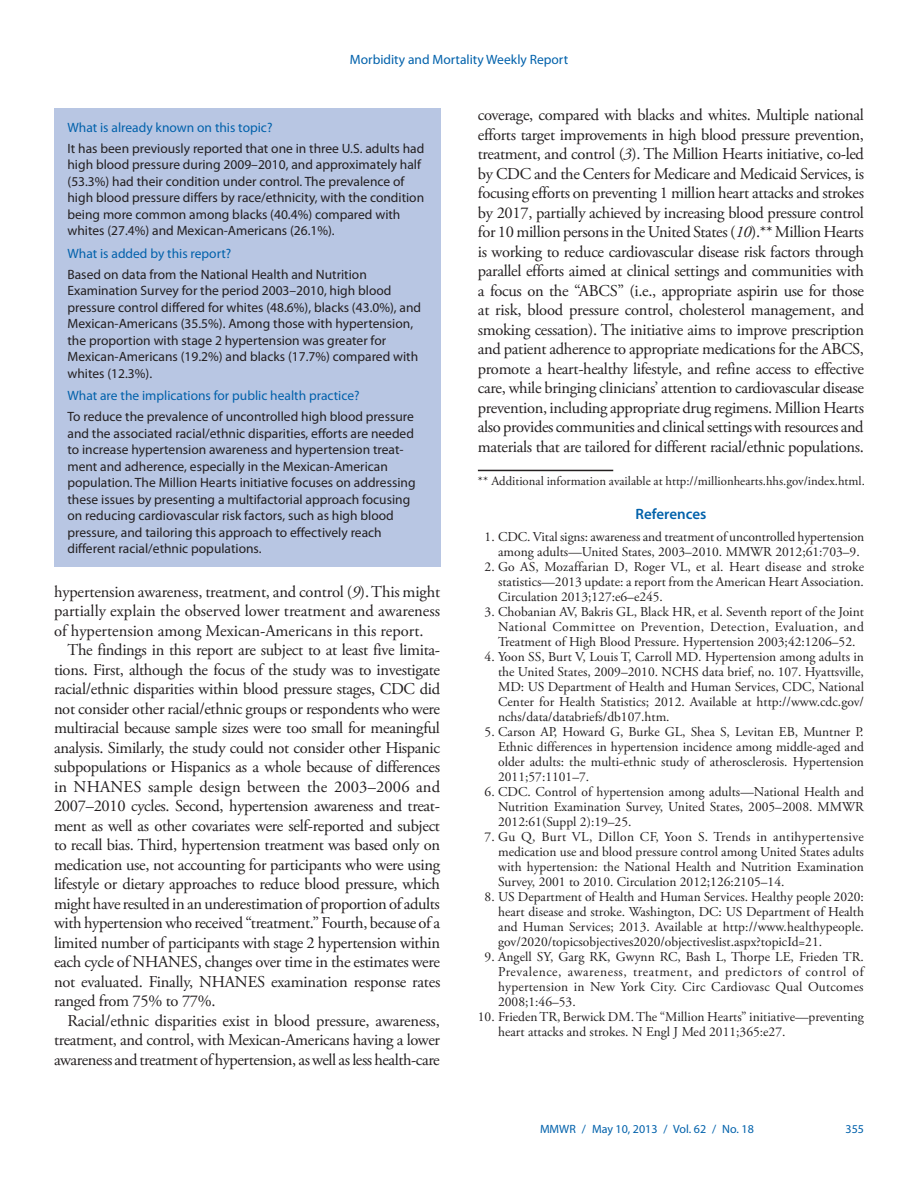
<style>
.page{position:relative;width:918px;height:1188px;background:#fff}
.page>*{position:absolute;margin:0;border:0;box-sizing:border-box;transform-origin:0 0}
.body_copy{font:16.5px/19.5px "Adobe Garamond Pro";letter-spacing:-.02em;color:#231f20;text-align:justify}
.headline3{font:600 15px "Myriad Pro";color:#0161ab}
.reference_text_1-99{font:13.5px/15px "Adobe Garamond Pro";color:#231f20;text-align:justify}
.fb_answer{font:13.5px/16.5px "Myriad Pro";color:#231f20}
.fb_question{font:13.5px "Myriad Pro";color:#0161ab}
.footnote_w_rule_text{font:12.75px "Adobe Garamond Pro";color:#231f20}
.t1{font:12px "Myriad Pro";color:#0161ab}
.s1{font-style:italic}
</style>
<div class="page">
<div style="left:54px;top:108px;width:386px;height:459px;background:#b8c6e3"></div>
<hr style="left:478px;top:470px;width:135px;height:1px;background:#231f20">
<p class="fb_question" style="left:350px;top:51px;width:220px">Morbidity and Mortality Weekly Report</p>
<p class="fb_question" style="left:68px;top:119px;width:206px">What is already known on this topic?</p>
<p class="fb_answer" style="left:68px;top:140px;width:358px">It has been previously reported that one in three U.S. adults had high blood pressure during 2009–2010, and approximately half (53.3%) had their condition under control. The prevalence of high blood pressure differs by race/ethnicity, with the condition being more common among blacks (40.4%) compared with whites (27.4%) and Mexican-Americans (26.1%).</p>
<p class="fb_question" style="left:68px;top:245px;width:165px">What is added by this report?</p>
<p class="fb_answer" style="left:68px;top:266px;width:355px">Based on data from the National Health and Nutrition Examination Survey for the period 2003–2010, high blood pressure control differed for whites (48.6%), blacks (43.0%), and Mexican-Americans (35.5%). Among those with hypertension, the proportion with stage 2 hypertension was greater for Mexican-Americans (19.2%) and blacks (17.7%) compared with whites (12.3%).</p>
<p class="fb_question" style="left:68px;top:387px;width:294px">What are the implications for public health practice?</p>
<p class="fb_answer" style="left:68px;top:408px;width:350px">To reduce the prevalence of uncontrolled high blood pressure and the associated racial/ethnic disparities, efforts are needed to increase hypertension awareness and hypertension treat&shy;ment and adherence, especially in the Mexican-American population. The Million Hearts initiative focuses on addressing these issues by presenting a multifactorial approach focusing on reducing cardiovascular risk factors, such as high blood pressure, and tailoring this approach to effectively reach different racial/ethnic populations.</p>
<p class="body_copy" style="left:54px;top:582px;width:388px">hypertension awareness, treatment, and control (<span class="s1">9</span>). This might partially explain the observed lower treatment and awareness of hypertension among Mexican-Americans in this report.</p>
<p class="body_copy" style="left:54px;top:641px;width:388px;text-indent:13px">The findings in this report are subject to at least five limita&shy;tions. First, although the focus of the study was to investigate racial/ethnic disparities within blood pressure stages, CDC did not consider other racial/ethnic groups or respondents who were multiracial because sample sizes were too small for meaningful analysis. Similarly, the study could not consider other Hispanic subpopulations or Hispanics as a whole because of differences in NHANES sample design between the 2003–2006 and 2007–2010 cycles. Second, hypertension awareness and treat&shy;ment as well as other covariates were self-reported and subject to recall bias. Third, hypertension treatment was based only on medication use, not accounting for participants who were using lifestyle or dietary approaches to reduce blood pressure, which might have resulted in an underestimation of proportion of adults with hypertension who received “treatment.” Fourth, because of a limited number of participants with stage 2 hypertension within each cycle of NHANES, changes over time in the estimates were not evaluated. Finally, NHANES examination response rates ranged from 75% to 77%.</p>
<p class="body_copy" style="left:54px;top:1011px;width:388px;text-indent:13px">Racial/ethnic disparities exist in blood pressure, awareness, treatment, and control, with Mexican-Americans having a lower awareness and treatment of hypertension, as well as less health-care</p>
<p class="body_copy" style="left:478px;top:106px;width:388px">coverage, compared with blacks and whites. Multiple national efforts target improvements in high blood pressure prevention, treatment, and control (<span class="s1">3</span>). The Million Hearts initiative, co-led by CDC and the Centers for Medicare and Medicaid Services, is focusing efforts on preventing 1 million heart attacks and strokes by 2017, partially achieved by increasing blood pressure control for 10 million persons in the United States (<span class="s1">10</span>).** Million Hearts is working to reduce cardiovascular disease risk factors through parallel efforts aimed at clinical settings and communities with a focus on the “ABCS” (i.e., appropriate aspirin use for those at risk, blood pressure control, cholesterol management, and smoking cessation). The initiative aims to improve prescription and patient adherence to appropriate medications for the ABCS, promote a heart-healthy lifestyle, and refine access to effective care, while bringing clinicians’ attention to cardiovascular disease prevention, including appropriate drug regimens. Million Hearts also provides communities and clinical settings with resources and materials that are tailored for different racial/ethnic populations.</p>
<p class="footnote_w_rule_text" style="left:478px;top:473px;width:388px">** Additional information available at http://millionhearts.hhs.gov/index.html.</p>
<p class="headline3" style="left:636px;top:504px;width:72px">References</p>
<p class="reference_text_1-99" style="left:498px;top:529px;width:368px;text-indent:-14px">1. CDC. Vital signs: awareness and treatment of uncontrolled hypertension among adults—United States, 2003–2010. MMWR 2012;61:703–9.</p>
<p class="reference_text_1-99" style="left:498px;top:559px;width:367px;text-indent:-14px">2. Go AS, Mozaffarian D, Roger VL, et al. Heart disease and stroke statistics—2013 update: a report from the American Heart Association.<br>Circulation 2013;127:e6–e245.</p>
<p class="reference_text_1-99" style="left:498px;top:604px;width:367px;text-indent:-14px">3. Chobanian AV, Bakris GL, Black HR, et al. Seventh report of the Joint National Committee on Prevention, Detection, Evaluation, and Treatment of High Blood Pressure. Hypertension 2003;42:1206–52.</p>
<p class="reference_text_1-99" style="left:498px;top:649px;width:367px;text-indent:-14px">4. Yoon SS, Burt V, Louis T, Carroll MD. Hypertension among adults in the United States, 2009–2010. NCHS data brief, no. 107. Hyattsville, MD: US Department of Health and Human Services, CDC, National Center for Health Statistics; 2012. Available at http://www.cdc.gov/ nchs/data/databriefs/db107.htm.</p>
<p class="reference_text_1-99" style="left:498px;top:724px;width:367px;text-indent:-14px">5. Carson AP, Howard G, Burke GL, Shea S, Levitan EB, Muntner P.<br>Ethnic differences in hypertension incidence among middle-aged and older adults: the multi-ethnic study of atherosclerosis. Hypertension 2011;57:1101–7.</p>
<p class="reference_text_1-99" style="left:498px;top:784px;width:367px;text-indent:-14px">6. CDC. Control of hypertension among adults—National Health and Nutrition Examination Survey, United States, 2005–2008. MMWR 2012:61(Suppl 2):19–25.</p>
<p class="reference_text_1-99" style="left:498px;top:829px;width:367px;text-indent:-14px">7. Gu Q, Burt VL, Dillon CF, Yoon S. Trends in antihypertensive medication use and blood pressure control among United States adults with hypertension: the National Health and Nutrition Examination Survey, 2001 to 2010. Circulation 2012;126:2105–14.</p>
<p class="reference_text_1-99" style="left:498px;top:889px;width:367px;text-indent:-14px">8. US Department of Health and Human Services. Healthy people 2020: heart disease and stroke. Washington, DC: US Department of Health and Human Services; 2013. Available at http://www.healthypeople. gov/2020/topicsobjectives2020/objectiveslist.aspx?topicId=21.</p>
<p class="reference_text_1-99" style="left:498px;top:949px;width:367px;text-indent:-14px">9. Angell SY, Garg RK, Gwynn RC, Bash L, Thorpe LE, Frieden TR.<br>Prevalence, awareness, treatment, and predictors of control of hypertension in New York City. Circ Cardiovasc Qual Outcomes 2008;1:46–53.</p>
<p class="reference_text_1-99" style="left:498px;top:1009px;width:367px;text-indent:-20px">10. Frieden TR, Berwick DM. The “Million Hearts” initiative—preventing heart attacks and strokes. N Engl J Med 2011;365:e27.</p>
<p class="t1" style="left:540px;top:1121px;width:215px">MMWR / May 10, 2013 / Vol. 62 / No. 18</p>
<p class="t1" style="left:846px;top:1121px;width:20px">355</p>
</div>
